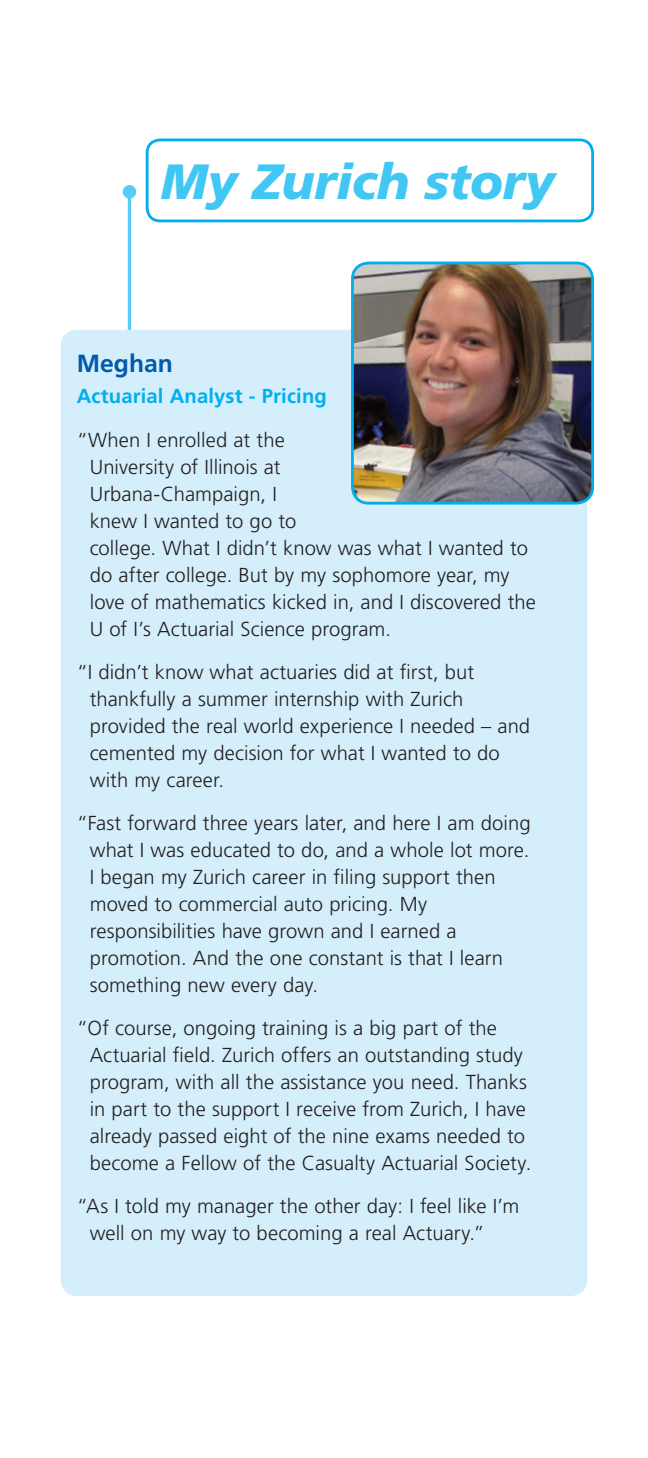
<style>
.page{position:relative;width:648px;height:1458px;background:#fff}
.page>*{position:absolute;margin:0;border:0;box-sizing:border-box;transform-origin:0 0}
.Head_2{font:italic 900 49.5px "Frutiger";letter-spacing:-.005em;color:#40c7f4}
.Head_2-2{font:700 24.75px "Frutiger";color:#015aaa}
.Body{font:300 20.25px/27px "Frutiger";color:#231f20}
.Head_3{font:700 20.25px "Frutiger";letter-spacing:.005em;color:#00aeef}
</style>
<div class="page">
<hr style="left:128px;top:192px;width:3px;height:193px;background:#56cbf5">
<div style="left:123px;top:185px;width:13px;height:14px;background:#56cbf5;border-radius:50%"></div>
<div style="left:146px;top:139px;width:448px;height:83px;border:3px solid #00aeef;border-radius:13px"></div>
<div style="left:61px;top:330px;width:526px;height:966px;background:#d4effb;border-radius:16px"></div>
<img style="left:352px;top:263px;width:240px;height:240px">
<div style="left:351px;top:262px;width:243px;height:243px;border:3px solid #00aeef;border-radius:16px"></div>
<p class="Head_2" style="left:161px;top:152px;width:395px">My Zurich story</p>
<p class="Head_2-2" style="left:77px;top:348px;width:98px">Meghan</p>
<p class="Head_3" style="left:77px;top:385px;width:252px">Actuarial Analyst - Pricing</p>
<p class="Body" style="left:90px;top:426px;width:448px;text-indent:-13px">“When I enrolled at the<br>University of Illinois at<br>Urbana-Champaign, I<br>knew I wanted to go to<br>college. What I didn’t know was what I wanted to do after college. But by my sophomore year, my love of mathematics kicked in, and I discovered the U of I’s Actuarial Science program.</p>
<p class="Body" style="left:90px;top:658px;width:442px;text-indent:-13px">“I didn’t know what actuaries did at first, but thankfully a summer internship with Zurich provided the real world experience I needed – and cemented my decision for what I wanted to do with my career.</p>
<p class="Body" style="left:90px;top:810px;width:442px;text-indent:-13px">“Fast forward three years later, and here I am doing what I was educated to do, and a whole lot more.<br>I began my Zurich career in filing support then moved to commercial auto pricing. My responsibilities have grown and I earned a promotion. And the one constant is that I learn something new every day.</p>
<p class="Body" style="left:90px;top:1015px;width:443px;text-indent:-13px">“Of course, ongoing training is a big part of the Actuarial field. Zurich offers an outstanding study program, with all the assistance you need. Thanks in part to the support I receive from Zurich, I have already passed eight of the nine exams needed to become a Fellow of the Casualty Actuarial Society.</p>
<p class="Body" style="left:90px;top:1193px;width:431px;text-indent:-13px">“As I told my manager the other day: I feel like I’m well on my way to becoming a real Actuary.”</p>
</div>
